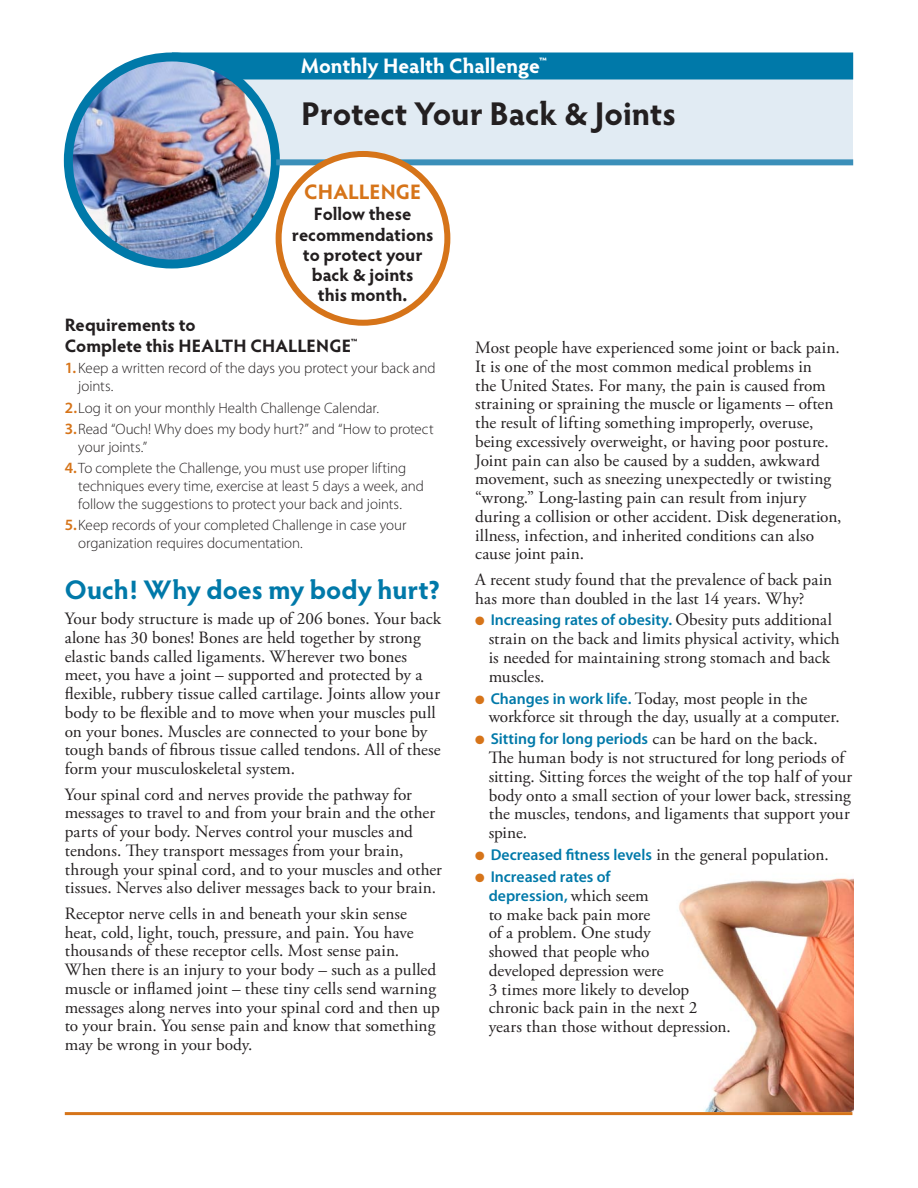
<style>
.page{position:relative;width:918px;height:1188px;background:#fff}
.page>*{position:absolute;margin:0;border:0;box-sizing:border-box;transform-origin:0 0}
.t1{font:700 33px "Hypatia Sans Pro";letter-spacing:-.005em;color:#231f20}
.t2{font:700 27px "Hypatia Sans Pro";color:#0079a9}
.t3{font:700 21px "Hypatia Sans Pro";color:#fff}
.t4{font:700 21px "Hypatia Sans Pro";letter-spacing:.005em;color:#d67419}
.t5{font:700 18px/20.2px "Hypatia Sans Pro";color:#231f20;text-align:center}
.t6{font:17.25px/18.8px "Adobe Garamond Pro";color:#231f20}
.t7{font:600 15.75px/18.8px "Myriad Pro";color:#0079a9}
.t8{font:300 15px/18px "Myriad Pro";letter-spacing:-.005em;color:#231f20}
.t9{font:700 10.5px "Hypatia Sans Pro";color:#231f20}
.s1{font-weight:600;font-size:15.75px;color:#d67419}
.s2{color:#d67419}
.s3{font-family:"Adobe Garamond Pro";font-weight:400;font-size:17.25px;color:#231f20}
.s4{font-family:"Myriad Pro";font-weight:600;font-size:15.75px;color:#0079a9}
</style>
<div class="page">
<img style="left:679px;top:878px;width:174px;height:234px">
<div style="left:166px;top:54px;width:687px;height:106px;background:#e1ebf3"></div>
<div style="left:172px;top:52px;width:681px;height:28px;background:#0079a9"></div>
<img style="left:68px;top:62px;width:207px;height:202px">
<div style="left:64px;top:52px;width:216px;height:216px;border:9px solid #0079a9;border-radius:50%"></div>
<div style="left:276px;top:159px;width:577px;height:6px;background:#3b8fb9"></div>
<div style="left:279px;top:154px;width:168px;height:169px;background:#fff;border-radius:50%"></div>
<div style="left:276px;top:151px;width:174px;height:175px;border:6px solid #d67419;border-radius:50%"></div>
<hr style="left:65px;top:1112px;width:787px;height:3px;background:#d67419">
<p class="t3" style="left:301px;top:51px;width:248px">Monthly Health Challenge<sup>™</sup></p>
<h1 class="t1" style="left:301px;top:90px;width:376px">Protect Your Back &amp; Joints</h1>
<p class="t4" style="left:304px;top:177px;width:118px">CHALLENGE</p>
<p class="t5" style="left:292px;top:203px;width:143px">Follow these recommendations to protect your back &amp; joints<br>this month.</p>
<p class="t5" style="left:65px;top:313px;width:210px;line-height:21.6px;text-align:left">Requirements to<br>Complete this Health Challenge</p>
<p class="t9" style="left:351px;top:335px;width:9px">™</p>
<p class="t8" style="left:78px;top:359px;width:359px;text-indent:-14px"><span class="s1">1.</span> Keep a written record of the days you protect your back and joints.</p>
<p class="t8" style="left:65px;top:397px;width:370px;line-height:21.3px"><span class="s1">2.</span>Log it on your monthly Health Challenge Calendar.<br><span class="s1">3.</span>Read “Ouch! Why does my body hurt?” and “How to protect</p>
<p class="t8" style="left:65px;top:436px;width:343px;line-height:21.3px;text-indent:14px">your joints.”<br><span class="s1">4.</span>To complete the Challenge, you must use proper lifting</p>
<p class="t8" style="left:78px;top:477px;width:347px">techniques every time, exercise at least 5 days a week, and follow the suggestions to protect your back and joints.</p>
<p class="t8" style="left:78px;top:516px;width:330px;text-indent:-14px"><span class="s1">5.</span>Keep records of your completed Challenge in case your organization requires documentation.</p>
<h2 class="t2" style="left:65px;top:570px;width:377px">Ouch! Why does my body hurt?</h2>
<p class="t6" style="left:65px;top:610px;width:378px">Your body structure is made up of 206 bones. Your back alone has 30 bones! Bones are held together by strong elastic bands called ligaments. Wherever two bones meet, you have a joint – supported and protected by a flexible, rubbery tissue called cartilage. Joints allow your body to be flexible and to move when your muscles pull on your bones. Muscles are connected to your bone by tough bands of fibrous tissue called tendons. All of these form your musculoskeletal system.</p>
<p class="t6" style="left:65px;top:785px;width:379px">Your spinal cord and nerves provide the pathway for messages to travel to and from your brain and the other parts of your body. Nerves control your muscles and tendons. They transport messages from your brain, through your spinal cord, and to your muscles and other tissues. Nerves also deliver messages back to your brain.</p>
<p class="t6" style="left:65px;top:905px;width:376px">Receptor nerve cells in and beneath your skin sense heat, cold, light, touch, pressure, and pain. You have thousands of these receptor cells. Most sense pain.<br>When there is an injury to your body – such as a pulled muscle or inflamed joint – these tiny cells send warning messages along nerves into your spinal cord and then up to your brain. You sense pain and know that something may be wrong in your body.</p>
<p class="t6" style="left:475px;top:339px;width:368px">Most people have experienced some joint or back pain.<br>It is one of the most common medical problems in<br>the United States. For many, the pain is caused from straining or spraining the muscle or ligaments – often the result of lifting something improperly, overuse, being excessively overweight, or having poor posture.<br>Joint pain can also be caused by a sudden, awkward movement, such as sneezing unexpectedly or twisting “wrong.” Long-lasting pain can result from injury during a collision or other accident. Disk degeneration, illness, infection, and inherited conditions can also cause joint pain.</p>
<p class="t6" style="left:475px;top:571px;width:359px">A recent study found that the prevalence of back pain has more than doubled in the last 14 years. Why?</p>
<p class="t7" style="left:475px;top:610px;width:358px"><span class="s2">●</span> Increasing rates of obesity. <span class="s3">Obesity puts additional</span></p>
<p class="t6" style="left:489px;top:630px;width:352px">strain on the back and limits physical activity, which is needed for maintaining strong stomach and back muscles.</p>
<p class="t6" style="left:489px;top:690px;width:353px;text-indent:-13px"><span class="s2">●</span> <span class="s4">Changes in work life.</span> Today, most people in the workforce sit through the day, usually at a computer.</p>
<p class="t7" style="left:475px;top:729px;width:344px"><span class="s2">●</span> Sitting for long periods <span class="s3">can be hard on the back.</span></p>
<p class="t6" style="left:489px;top:749px;width:365px">The human body is not structured for long periods of sitting. Sitting forces the weight of the top half of your body onto a small section of your lower back, stressing the muscles, tendons, and ligaments that support your spine.</p>
<p class="t6" style="left:475px;top:846px;width:355px"><span class="s2">●</span> <span class="s4">Decreased fitness levels</span> in the general population.</p>
<p class="t7" style="left:489px;top:867px;width:162px;text-indent:-14px"><span class="s2">●</span> Increased rates of depression, <span class="s3">which seem</span></p>
<p class="t6" style="left:489px;top:905px;width:244px">to make back pain more<br>of a problem. One study<br>showed that people who<br>developed depression were<br>3 times more likely to develop chronic back pain in the next 2 years than those without depression.</p>
</div>
